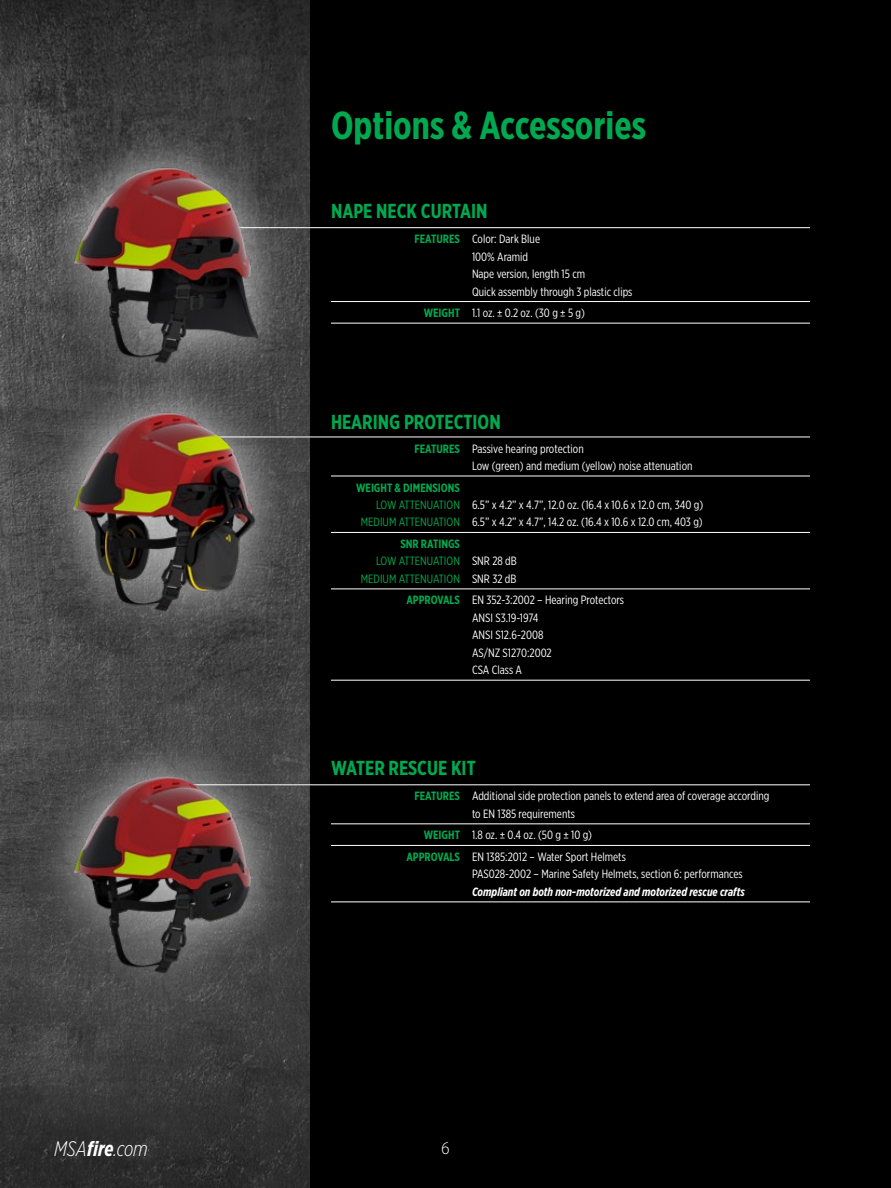
<style>
.page{position:relative;width:891px;height:1188px;background:#000}
.page>*{position:absolute;margin:0;border:0;box-sizing:border-box;transform-origin:0 0}
.t1{font:700 39px "Gotham X Narrow";color:#00a94f}
.t2{font:italic 300 21px "Gotham X Narrow";letter-spacing:-.005em;color:#fff}
.t3{font:700 20.25px "Gotham X Narrow";color:#00a94f}
.t4{font:300 semi-condensed 18px "Myriad Pro";color:#fff}
.t5{font:12px/17.4px "Gotham X Narrow";color:#fff}
.t6{font:12px/17.4px "Gotham X Narrow";color:#00a94f;text-align:right}
.t7{font:italic 700 12px "Gotham X Narrow";color:#fff}
.t8{font:700 12px "Gotham X Narrow";color:#00a94f}
.s1{font-weight:700;color:#00a94f}
.s2{font-weight:700}
</style>
<div class="page">
<img style="left:0;top:0;width:310px;height:1188px">
<hr style="left:331px;top:437px;width:135px;height:1px;background:#fff">
<hr style="left:466px;top:437px;width:344px;height:1px;background:#fff">
<hr style="left:331px;top:476px;width:135px;height:1px;background:#fff">
<hr style="left:466px;top:476px;width:344px;height:1px;background:#fff">
<hr style="left:331px;top:532px;width:135px;height:1px;background:#fff">
<hr style="left:466px;top:532px;width:344px;height:1px;background:#fff">
<hr style="left:331px;top:589px;width:135px;height:1px;background:#fff">
<hr style="left:466px;top:589px;width:344px;height:1px;background:#fff">
<hr style="left:331px;top:680px;width:135px;height:1px;background:#fff">
<hr style="left:466px;top:680px;width:344px;height:1px;background:#fff">
<hr style="left:188px;top:437px;width:143px;height:1px;background:#fff">
<div style="left:28px;top:364px;width:273px;height:292px;background:#fff;opacity:.75"></div>
<img style="left:54px;top:409px;width:215px;height:205px">
<hr style="left:331px;top:784px;width:135px;height:1px;background:#fff">
<hr style="left:466px;top:784px;width:344px;height:1px;background:#fff">
<hr style="left:331px;top:823px;width:135px;height:1px;background:#fff">
<hr style="left:466px;top:823px;width:344px;height:1px;background:#fff">
<hr style="left:331px;top:845px;width:135px;height:1px;background:#fff">
<hr style="left:466px;top:845px;width:344px;height:1px;background:#fff">
<hr style="left:331px;top:902px;width:135px;height:1px;background:#fff">
<hr style="left:466px;top:902px;width:344px;height:1px;background:#fff">
<hr style="left:188px;top:784px;width:143px;height:1px;background:#fff">
<div style="left:28px;top:728px;width:270px;height:290px;background:#fff;opacity:.75"></div>
<img style="left:57px;top:766px;width:212px;height:210px">
<hr style="left:331px;top:227px;width:135px;height:1px;background:#fff">
<hr style="left:466px;top:227px;width:344px;height:1px;background:#fff">
<hr style="left:331px;top:301px;width:135px;height:1px;background:#fff">
<hr style="left:466px;top:301px;width:344px;height:1px;background:#fff">
<hr style="left:331px;top:323px;width:135px;height:1px;background:#fff">
<hr style="left:466px;top:323px;width:344px;height:1px;background:#fff">
<hr style="left:188px;top:227px;width:143px;height:1px;background:#fff">
<div style="left:28px;top:119px;width:274px;height:290px;background:#fff;opacity:.75"></div>
<img style="left:57px;top:159px;width:212px;height:208px">
<h1 class="t1" style="left:331px;top:101px;width:316px">Options &amp; Accessories</h1>
<h3 class="t3" style="left:331px;top:199px;width:158px">NAPE NECK CURTAIN</h3>
<p class="t5" style="left:472px;top:230px;width:162px;text-indent:-58px"><span class="s1">FEATURES</span> Color: Dark Blue<br>100% Aramid<br>Nape version, length 15 cm<br>Quick assembly through 3 plastic clips</p>
<p class="t5" style="left:424px;top:304px;width:163px"><span class="s1">WEIGHT</span> 1.1 oz. ± 0.2 oz. (30 g ± 5 g)</p>
<h3 class="t3" style="left:331px;top:410px;width:171px">HEARING PROTECTION</h3>
<p class="t5" style="left:472px;top:439px;width:222px;text-indent:-58px"><span class="s1">FEATURES</span> Passive hearing protection<br>Low (green) and medium (yellow) noise attenuation</p>
<p class="t8" style="left:356px;top:480px;width:105px">WEIGHT &amp; DIMENSIONS</p>
<p class="t6" style="left:361px;top:496px;width:101px">LOW ATTENUATION<br>MEDIUM ATTENUATION</p>
<p class="t5" style="left:472px;top:496px;width:233px">6.5” x 4.2” x 4.7”, 12.0 oz. (16.4 x 10.6 x 12.0 cm, 340 g)<br>6.5” x 4.2” x 4.7”, 14.2 oz. (16.4 x 10.6 x 12.0 cm, 403 g)</p>
<p class="t8" style="left:400px;top:536px;width:61px">SNR RATINGS</p>
<p class="t6" style="left:361px;top:552px;width:101px">LOW ATTENUATION<br>MEDIUM ATTENUATION</p>
<p class="t5" style="left:472px;top:552px;width:46px">SNR 28 dB<br>SNR 32 dB</p>
<p class="t5" style="left:472px;top:591px;width:154px;text-indent:-66px"><span class="s1">APPROVALS</span> EN 352-3:2002 – Hearing Protectors<br>ANSI S3.19-1974<br>ANSI S12.6-2008<br>AS/NZ S1270:2002<br>CSA Class A</p>
<h3 class="t3" style="left:331px;top:756px;width:146px">WATER RESCUE KIT</h3>
<p class="t5" style="left:472px;top:787px;width:299px;text-indent:-58px"><span class="s1">FEATURES</span> Additional side protection panels to extend area of coverage according to EN 1385 requirements</p>
<p class="t5" style="left:406px;top:824px;width:221px;line-height:21.6px;text-indent:17px"><span class="s1">WEIGHT</span> 1.8 oz. ± 0.4 oz. (50 g ± 10 g)<br><span class="s1">APPROVALS</span> EN 1385:2012 – Water Sport Helmets</p>
<p class="t5" style="left:472px;top:865px;width:272px">PAS028-2002 – Marine Safety Helmets, section 6: performances</p>
<p class="t7" style="left:472px;top:884px;width:274px">Compliant on both non-motorized and motorized rescue crafts</p>
<h2 class="t2" style="left:54px;top:1136px;width:95px">MSA<span class="s2">fire</span>.com</h2>
<h3 class="t4" style="left:441px;top:1138px;width:10px">6</h3>
</div>
